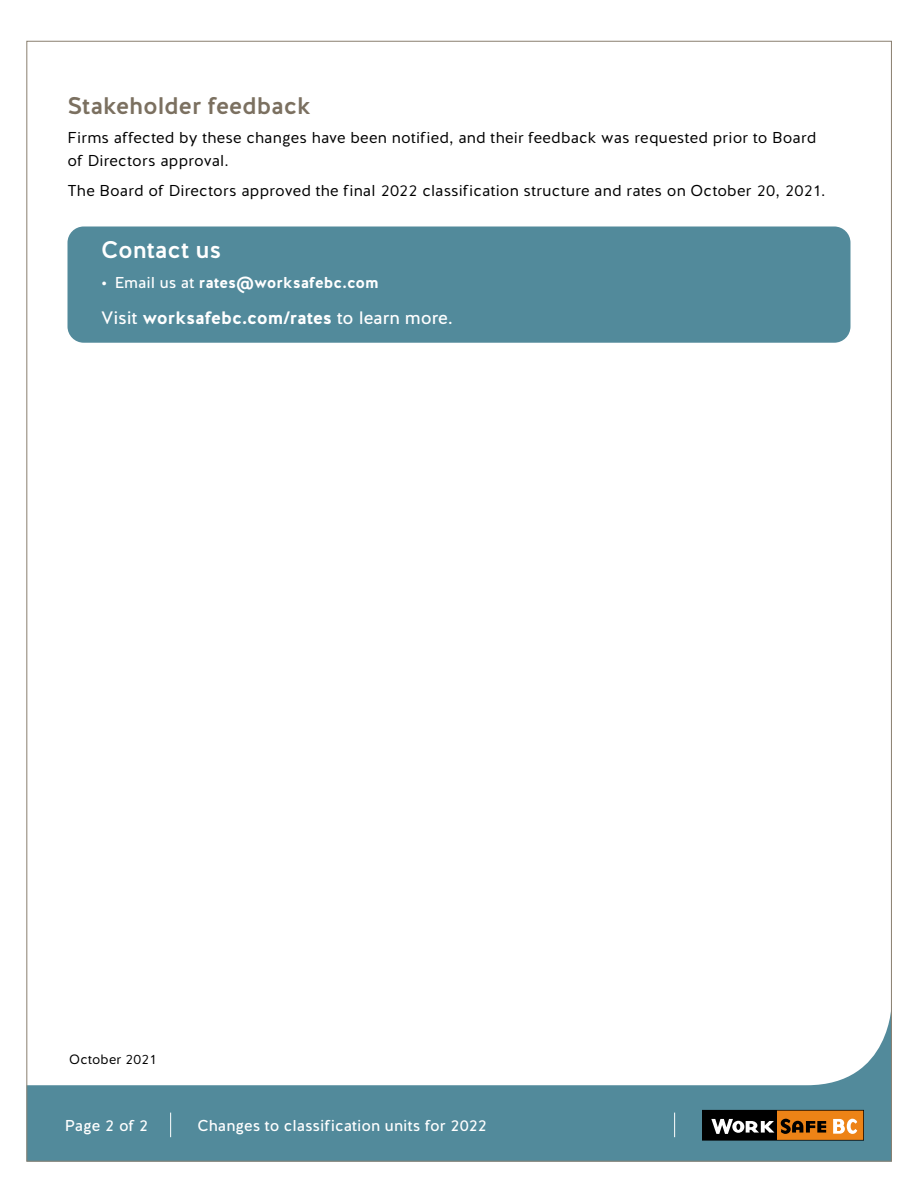
<style>
.page{position:relative;width:918px;height:1188px;background:#fff}
.page>*{position:absolute;margin:0;border:0;box-sizing:border-box;transform-origin:0 0}
.t1{font:24px "Work Safe BC Halis R Medium";letter-spacing:-.005em;color:#7b7060}
.t2{font:24px "Work Safe BC Halis R Medium";letter-spacing:-.01em;color:#fff}
.t3{font:18px "Work Safe BC Halis R Bold";letter-spacing:-.005em;color:#fff}
.t4{font:15.75px/22.8px "Work Safe BC Halis R Book";letter-spacing:.01em;color:#000}
.t5{font:15.75px "Work Safe BC Halis R Regular";letter-spacing:-.005em;color:#fff}
.t6{font:15.75px "Work Safe BC Halis R Bold";color:#fff}
.t7{font:13.5px "Work Safe BC Halis R Book";letter-spacing:.005em;color:#000}
.s1{font-family:"Work Safe BC Halis R Regular"}
</style>
<div class="page">
<svg style="left:28px;top:1018px;width:862px;height:142px;fill:#528a9b"></svg>
<svg style="left:702px;top:1110px;width:162px;height:31px;background:#80582e"></svg>
<svg style="left:170px;top:1113px;width:1px;height:24px"></svg>
<svg style="left:674px;top:1113px;width:1px;height:24px"></svg>
<div style="left:67px;top:226px;width:784px;height:117px;background:#528a9b;border-radius:16px"></div>
<h1 class="t1" style="left:68px;top:90px;width:245px">Stakeholder feedback</h1>
<p class="t4" style="left:68px;top:127px;width:750px">Firms affected by these changes have been notified, and their feedback was requested prior to Board of Directors approval.</p>
<p class="t4" style="left:68px;top:179px;width:759px">The Board of Directors approved the final 2022 classification structure and rates on October 20, 2021.</p>
<h1 class="t2" style="left:101px;top:235px;width:122px">Contact us</h1>
<p class="t6" style="left:101px;top:272px;width:279px"><span class="s1">• Email us at</span> rates@worksafebc.com</p>
<p class="t3" style="left:101px;top:306px;width:353px"><span class="s1">Visit</span> worksafebc.com/rates <span class="s1">to learn more.</span></p>
<p class="t7" style="left:69px;top:1050px;width:89px">October 2021</p>
<p class="t5" style="left:65px;top:1116px;width:85px">Page 2 of 2</p>
<p class="t5" style="left:198px;top:1116px;width:291px">Changes to classification units for 2022</p>
</div>
